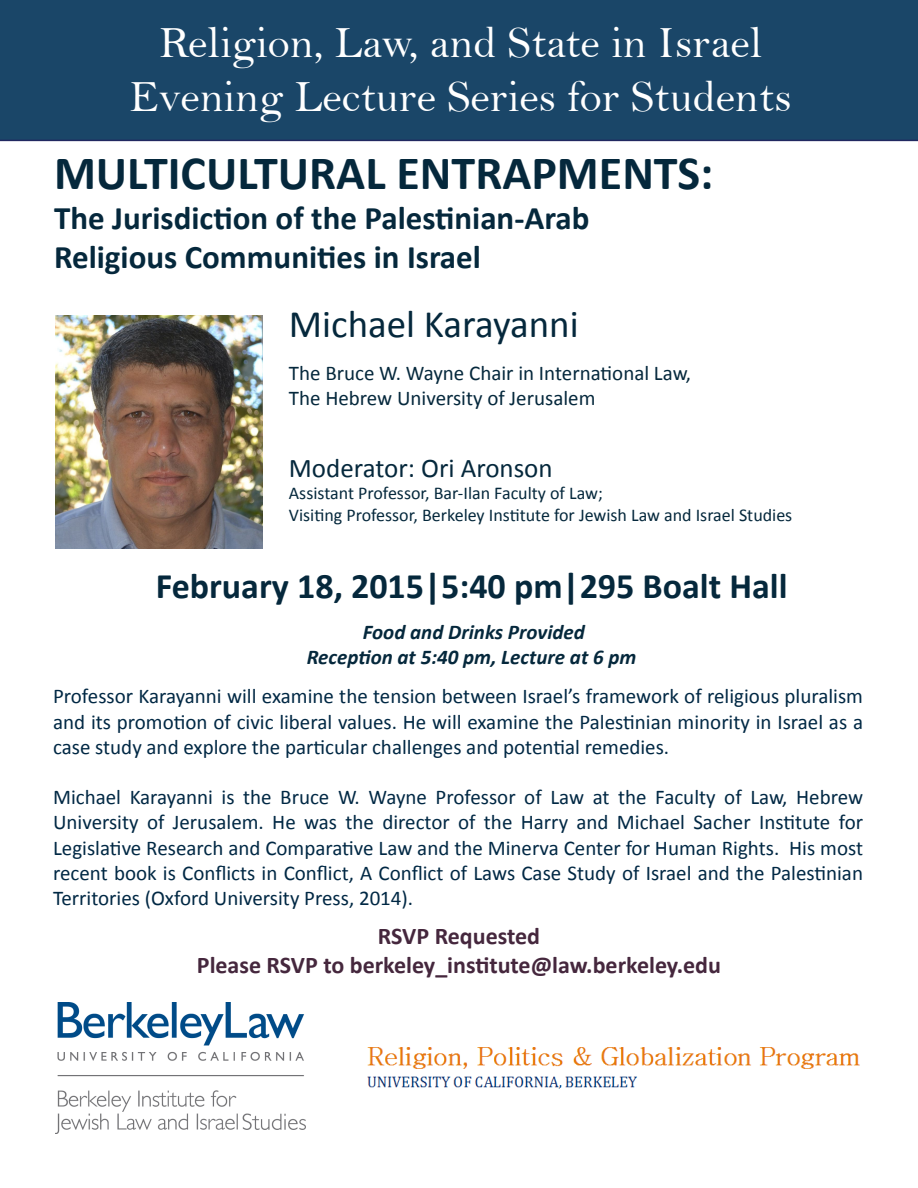
<style>
.page{position:relative;width:918px;height:1188px;background:#fff}
.page>*{position:absolute;margin:0;border:0;box-sizing:border-box;transform-origin:0 0}
.t1{font:700 48px "Calibri";color:#05283c}
.t2{font:45px "Bell";color:#fff}
.t3{font:39px "Calibri";color:#05283c}
.t4{font:700 36px "Calibri";color:#05283c}
.t5{font:700 33px/39.6px "Calibri";color:#05283c}
.t6{font:27px "Calibri";color:#05283c}
.t7{font:700 24px "Calibri";color:#45273d}
.t8{font:21px/25.2px "Calibri";color:#002844;text-align:justify}
.t9{font:21px "Calibri";color:#05283c}
.t10{font:italic 700 21px "Calibri";color:#05283c}
.t11{font:18px "Calibri";color:#05283c}
</style>
<div class="page">
<div style="left:0;top:0;width:918px;height:141px;background:#1a4668"></div>
<img style="left:56px;top:315px;width:206px;height:234px">
<img style="left:367px;top:1047px;width:493px;height:42px">
<img style="left:56px;top:1003px;width:250px;height:131px">
<p class="t2" style="left:159px;top:16px;width:605px">Religion, Law, and State in Israel</p>
<p class="t2" style="left:129px;top:70px;width:664px">Evening Lecture Series for Students</p>
<p class="t1" style="left:54px;top:142px;width:661px">MULTICULTURAL ENTRAPMENTS:</p>
<p class="t5" style="left:54px;top:198px;width:537px">The Jurisdiction of the Palestinian-Arab<br>Religious Communities in Israel</p>
<p class="t3" style="left:289px;top:299px;width:291px">Michael Karayanni</p>
<p class="t9" style="left:289px;top:360px;width:404px">The Bruce W. Wayne Chair in International Law,</p>
<p class="t9" style="left:289px;top:385px;width:308px">The Hebrew University of Jerusalem</p>
<p class="t6" style="left:289px;top:451px;width:265px">Moderator: Ori Aronson</p>
<p class="t11" style="left:289px;top:482px;width:316px">Assistant Professor, Bar-Ilan Faculty of Law;</p>
<p class="t11" style="left:289px;top:503px;width:505px">Visiting Professor, Berkeley Institute for Jewish Law and Israel Studies</p>
<p class="t4" style="left:156px;top:563px;width:633px">February 18, 2015|5:40 pm|295 Boalt Hall</p>
<p class="t10" style="left:363px;top:619px;width:224px">Food and Drinks Provided</p>
<p class="t10" style="left:307px;top:644px;width:331px">Reception at 5:40 pm, Lecture at 6 pm</p>
<p class="t8" style="left:53px;top:684px;width:811px">Professor Karayanni will examine the tension between Israel’s framework of religious pluralism and its promotion of civic liberal values. He will examine the Palestinian minority in Israel as a case study and explore the particular challenges and potential remedies.</p>
<p class="t8" style="left:53px;top:785px;width:812px">Michael Karayanni is the Bruce W. Wayne Professor of Law at the Faculty of Law, Hebrew University of Jerusalem. He was the director of the Harry and Michael Sacher Institute for Legislative Research and Comparative Law and the Minerva Center for Human Rights. His most recent book is Conflicts in Conflict, A Conflict of Laws Case Study of Israel and the Palestinian Territories (Oxford University Press, 2014).</p>
<p class="t7" style="left:378px;top:921px;width:164px">RSVP Requested</p>
<p class="t7" style="left:197px;top:949px;width:526px">Please RSVP to berkeley_institute@law.berkeley.edu</p>
</div>
